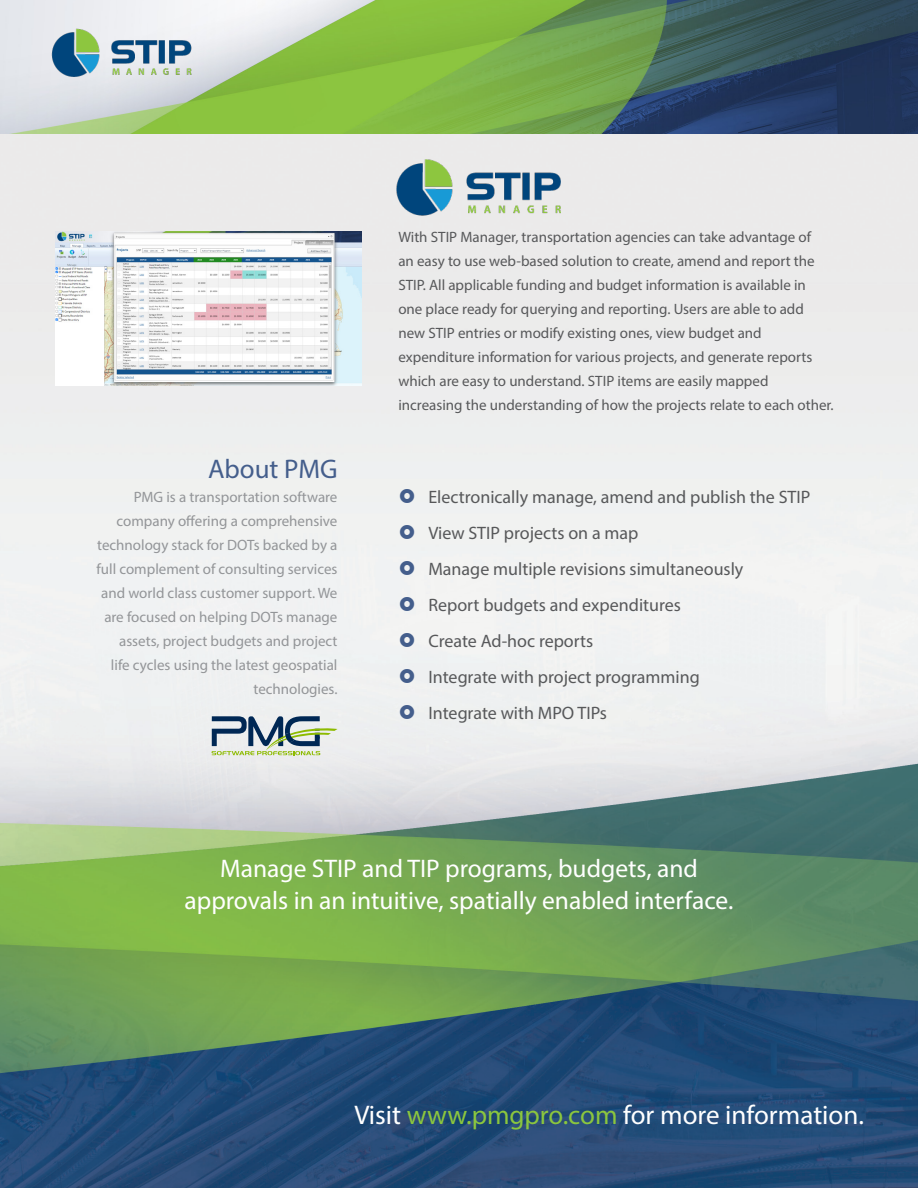
<style>
.page{position:relative;width:918px;height:1188px;background:#fff}
.page>*{position:absolute;margin:0;border:0;box-sizing:border-box;transform-origin:0 0}
.t1{font:27px "Myriad Pro";color:#fff}
.t2{font:27px "Myriad Pro";color:#445e8c}
.t3{font:25.5px "Myriad Pro";color:#fff}
.t4{font:18px "Myriad Pro";color:#57585a}
.t5{font:15px "Myriad Pro";color:#57585a}
.t6{font:15px/24px "Myriad Pro";color:#939598;text-align:right}
.s1{color:#8bc63e}
</style>
<div class="page">
<img style="left:0;top:0;width:918px;height:1188px">
<img style="left:50px;top:26px;width:144px;height:52px">
<svg style="left:212px;top:716px;width:126px;height:39px;background:#a2b2af"></svg>
<img style="left:394px;top:156px;width:169px;height:61px">
<img style="left:55px;top:231px;width:307px;height:155px">
<svg style="left:400px;top:489px;width:14px;height:14px"></svg>
<svg style="left:400px;top:525px;width:14px;height:14px"></svg>
<svg style="left:400px;top:561px;width:14px;height:14px"></svg>
<svg style="left:400px;top:597px;width:14px;height:14px"></svg>
<svg style="left:400px;top:633px;width:14px;height:14px"></svg>
<svg style="left:400px;top:669px;width:14px;height:14px"></svg>
<svg style="left:400px;top:705px;width:14px;height:14px"></svg>
<p class="t5" style="left:398px;top:228px;width:414px">With STIP Manager, transportation agencies can take advantage of</p>
<p class="t5" style="left:398px;top:252px;width:418px">an easy to use web-based solution to create, amend and report the</p>
<p class="t5" style="left:398px;top:276px;width:409px">STIP. All applicable funding and budget information is available in</p>
<p class="t5" style="left:398px;top:300px;width:407px">one place ready for querying and reporting. Users are able to add</p>
<p class="t5" style="left:398px;top:324px;width:365px">new STIP entries or modify existing ones, view budget and</p>
<p class="t5" style="left:398px;top:348px;width:415px">expenditure information for various projects, and generate reports</p>
<p class="t5" style="left:398px;top:372px;width:372px">which are easy to understand. STIP items are easily mapped</p>
<p class="t5" style="left:398px;top:396px;width:437px">increasing the understanding of how the projects relate to each other.</p>
<p class="t2" style="left:208px;top:453px;width:131px">About PMG</p>
<p class="t6" style="left:97px;top:485px;width:242px">PMG is a transportation software company offering a comprehensive technology stack for DOTs backed by a full complement of consulting services and world class customer support. We are focused on helping DOTs manage assets, project budgets and project<br>life cycles using the latest geospatial technologies.</p>
<p class="t4" style="left:428px;top:486px;width:384px">Electronically manage, amend and publish the STIP</p>
<p class="t4" style="left:428px;top:522px;width:212px">View STIP projects on a map</p>
<p class="t4" style="left:428px;top:558px;width:317px">Manage multiple revisions simultaneously</p>
<p class="t4" style="left:428px;top:594px;width:254px">Report budgets and expenditures</p>
<p class="t4" style="left:428px;top:630px;width:166px">Create Ad-hoc reports</p>
<p class="t4" style="left:428px;top:666px;width:273px">Integrate with project programming</p>
<p class="t4" style="left:428px;top:702px;width:180px">Integrate with MPO TIPs</p>
<p class="t3" style="left:220px;top:853px;width:479px">Manage STIP and TIP programs, budgets, and</p>
<p class="t3" style="left:185px;top:885px;width:550px">approvals in an intuitive, spatially enabled interface.</p>
<p class="t1" style="left:354px;top:1098px;width:511px">Visit <span class="s1">www.pmgpro.com</span> for more information.</p>
</div>
